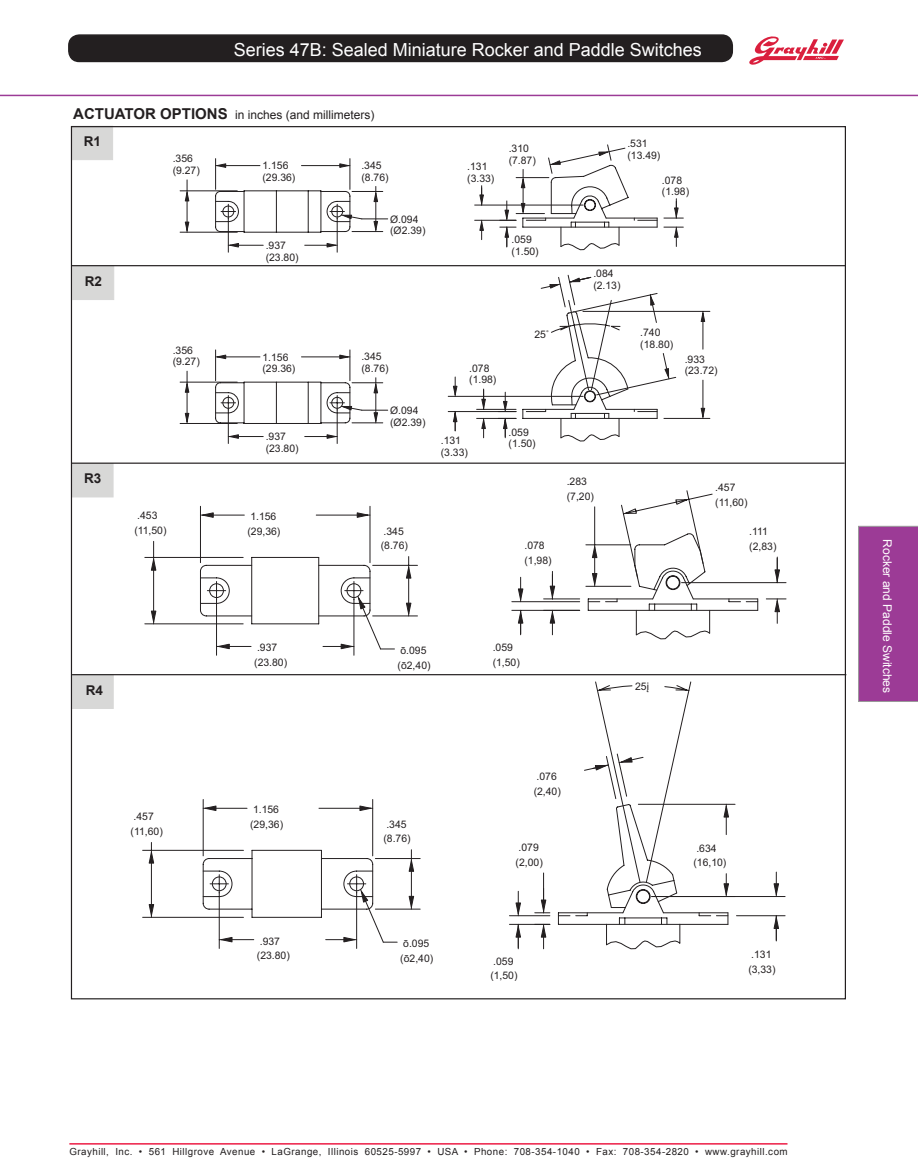
<style>
.page{position:relative;width:918px;height:1175px;background:#fff}
.page>*{position:absolute;margin:0;border:0;box-sizing:border-box;transform-origin:0 0}
.Section{font:18px "Arial";color:#fff}
.Headline{font:700 13.5px "Arial";color:#231f20}
.Features_Head{font:12px "Arial";color:#231f20}
.t1{font:12px "Arial";color:#fff}
.t2{font:10.35px/11.6px "Arial";color:#231f20}
.t3{font:9.75px "Arial";letter-spacing:.05em;color:#231f20}
.s1{font-weight:700;font-size:15px}
</style>
<div class="page">
<div style="left:69px;top:35px;width:663px;height:26px;background:#231f20;border-radius:10px"></div>
<div style="left:68px;top:34px;width:665px;height:28px;border:2px solid #231f20;border-radius:10px"></div>
<hr style="left:69px;top:1143px;width:719px;height:1px;background:#ed1c45">
<div style="left:858px;top:526px;width:60px;height:175px;background:#9c3b96"></div>
<hr style="left:0;top:95px;width:918px;height:1px;background:#9c3b96">
<svg style="left:749px;top:36px;width:95px;height:29px"></svg>
<svg style="left:179px;top:144px;width:505px;height:109px"></svg>
<svg style="left:301px;top:147px;width:325px;height:120px"></svg>
<svg style="left:179px;top:274px;width:532px;height:170px"></svg>
<svg style="left:142px;top:490px;width:644px;height:459px"></svg>
<div style="left:73px;top:266px;width:41px;height:34px;background:#d8d8d7;border:1px solid #d8d8d7"></div>
<div style="left:72px;top:463px;width:41px;height:34px;background:#d8d8d7"></div>
<div style="left:72px;top:675px;width:41px;height:33px;background:#d8d8d7;border:1px solid #d8d8d7"></div>
<div style="left:71px;top:126px;width:42px;height:34px;background:#d8d8d7"></div>
<hr style="left:72px;top:265px;width:773px;height:1px;background:#231f20">
<hr style="left:71px;top:462px;width:774px;height:2px;background:#231f20">
<hr style="left:72px;top:674px;width:774px;height:1px;background:#231f20">
<p class="Section" style="left:234px;top:37px;width:470px">Series 47B: Sealed Miniature Rocker and Paddle Switches</p>
<p class="Features_Head" style="left:73px;top:107px;width:303px"><span class="s1">ACTUATOR OPTIONS</span> in inches (and millimeters)</p>
<p class="Headline" style="left:84px;top:132px;width:19px">R1</p>
<p class="t2" style="left:173px;top:153px;width:29px">.356 (9.27)</p>
<p class="t2" style="left:361px;top:160px;width:29px">.345 (8.76)</p>
<p class="t2" style="left:262px;top:160px;width:34px">1.156 (29.36)</p>
<p class="Headline" style="left:85px;top:272px;width:19px">R2</p>
<p class="Headline" style="left:84px;top:469px;width:19px">R3</p>
<p class="t2" style="left:266px;top:240px;width:34px">.937 (23.80)</p>
<p class="t2" style="left:390px;top:213px;width:37px">Ø.094 (Ø2.39)</p>
<p class="t2" style="left:173px;top:344px;width:29px">.356 (9.27)</p>
<p class="t2" style="left:361px;top:351px;width:29px">.345 (8.76)</p>
<p class="t2" style="left:262px;top:351px;width:34px">1.156 (29.36)</p>
<p class="t2" style="left:134px;top:508px;width:34px;line-height:14.7px">.453 (11,50)</p>
<p class="t2" style="left:266px;top:431px;width:34px">.937 (23.80)</p>
<p class="t2" style="left:247px;top:509px;width:34px;line-height:14.7px">1.156 (29,36)</p>
<p class="t2" style="left:390px;top:405px;width:37px">Ø.094 (Ø2.39)</p>
<p class="t2" style="left:381px;top:523px;width:29px;line-height:14.7px">.345 (8.76)</p>
<p class="t2" style="left:467px;top:161px;width:29px">.131 (3.33)</p>
<p class="t2" style="left:509px;top:143px;width:29px">.310 (7.87)</p>
<p class="t2" style="left:627px;top:138px;width:34px">.531 (13.49)</p>
<p class="t2" style="left:662px;top:175px;width:29px">.078 (1.98)</p>
<p class="t2" style="left:469px;top:362px;width:29px">.078 (1.98)</p>
<p class="t2" style="left:512px;top:234px;width:29px">.059 (1.50)</p>
<p class="t2" style="left:593px;top:268px;width:29px">.084 (2.13)</p>
<p class="t2" style="left:534px;top:328px;width:17px">25˚</p>
<p class="t2" style="left:640px;top:327px;width:34px">.740 (18.80)</p>
<p class="t2" style="left:685px;top:353px;width:34px">.933 (23.72)</p>
<p class="t2" style="left:441px;top:435px;width:29px">.131 (3.33)</p>
<p class="t2" style="left:509px;top:426px;width:29px">.059 (1.50)</p>
<p class="t2" style="left:567px;top:474px;width:29px;line-height:14.7px">.283 (7,20)</p>
<p class="t2" style="left:525px;top:538px;width:29px;line-height:14.7px">.078 (1,98)</p>
<p class="t2" style="left:715px;top:480px;width:34px;line-height:14.7px">.457 (11,60)</p>
<p class="t2" style="left:749px;top:524px;width:29px;line-height:14.7px">.111 (2,83)</p>
<p class="Headline" style="left:86px;top:681px;width:19px">R4</p>
<p class="t2" style="left:254px;top:640px;width:34px;line-height:14.7px">.937 (23.80)</p>
<p class="t2" style="left:398px;top:643px;width:34px;line-height:14.7px">ō.095 (ō2,40)</p>
<p class="t2" style="left:493px;top:640px;width:29px;line-height:14.7px">.059 (1,50)</p>
<p class="t2" style="left:635px;top:681px;width:15px">25į</p>
<p class="t2" style="left:131px;top:809px;width:34px;line-height:14.7px">.457 (11,60)</p>
<p class="t2" style="left:250px;top:802px;width:34px;line-height:14.7px">1.156 (29,36)</p>
<p class="t2" style="left:257px;top:933px;width:34px;line-height:14.7px">.937 (23.80)</p>
<p class="t2" style="left:383px;top:817px;width:29px;line-height:14.7px">.345 (8.76)</p>
<p class="t2" style="left:400px;top:936px;width:34px;line-height:14.7px">ō.095 (ō2,40)</p>
<p class="t2" style="left:534px;top:769px;width:29px;line-height:14.7px">.076 (2,40)</p>
<p class="t2" style="left:516px;top:840px;width:29px;line-height:14.7px">.079 (2,00)</p>
<p class="t2" style="left:490px;top:953px;width:29px;line-height:14.7px">.059 (1,50)</p>
<p class="t2" style="left:693px;top:840px;width:34px;line-height:14.7px">.634 (16,10)</p>
<p class="t2" style="left:748px;top:947px;width:29px;line-height:14.7px">.131 (3,33)</p>
<p class="t3" style="left:69px;top:1144px;width:720px">Grayhill, Inc. • 561 Hillgrove Avenue • LaGrange, Illinois 60525-5997 • USA • Phone: 708-354-1040 • Fax: 708-354-2820 • www.grayhill.com</p>
<p class="t1" style="left:895px;top:539px;width:155px;rotate:90deg">Rocker and Paddle Switches</p>
</div>
